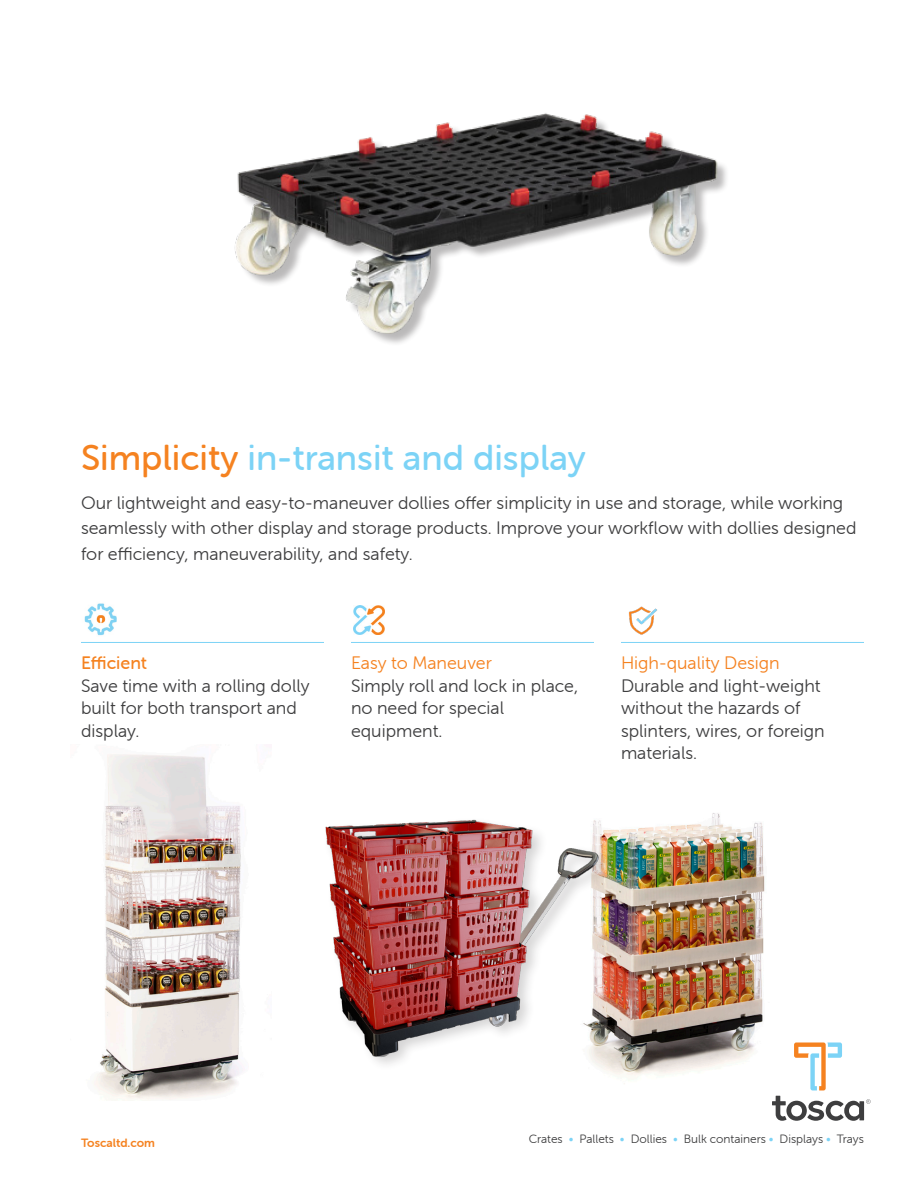
<style>
.page{position:relative;width:918px;height:1188px;background:#fff}
.page>*{position:absolute;margin:0;border:0;box-sizing:border-box;transform-origin:0 0}
.Big_headline{font:36px "Museo Sans Rounded 500";color:#7cd3f6}
.Intro_body_copy{font:18px/25.5px "Museo Sans Rounded 300";color:#3e3e3f}
.Benefit_body_copy{font:18px/22.5px "Museo Sans Rounded 300";color:#3e3e3f}
.Benefit_header{font:18px "Museo Sans Rounded 300";color:#f58220}
.Benefit_header-2{font:18px "Museo Sans Rounded 500";color:#f58220}
.t1{font:12px "Museo Sans Rounded 300";color:#3e3e3f}
.t2{font:12px "Museo Sans Rounded 700";color:#f58220}
.s1{color:#f58220}
.s2{color:#7cd3f6}
</style>
<div class="page">
<img style="left:234px;top:113px;width:492px;height:229px">
<svg style="left:794px;top:1042px;width:48px;height:48px"></svg>
<svg style="left:772px;top:1096px;width:99px;height:25px"></svg>
<hr style="left:621px;top:642px;width:243px;height:1px;background:#7cd3f6">
<hr style="left:351px;top:642px;width:243px;height:1px;background:#7cd3f6">
<hr style="left:81px;top:642px;width:243px;height:1px;background:#7cd3f6">
<img style="left:629px;top:606px;width:28px;height:29px">
<img style="left:84px;top:603px;width:33px;height:33px">
<img style="left:613px;top:813px;width:152px;height:271px">
<img style="left:94px;top:754px;width:147px;height:346px">
<img style="left:325px;top:819px;width:288px;height:254px">
<img style="left:354px;top:606px;width:31px;height:29px">
<p class="Big_headline" style="left:81px;top:437px;width:507px"><span class="s1">Simplicity</span> in-transit and display</p>
<p class="Intro_body_copy" style="left:81px;top:490px;width:777px">Our lightweight and easy-to-maneuver dollies offer simplicity in use and storage, while working seamlessly with other display and storage products. Improve your workflow with dollies designed for efficiency, maneuverability, and safety.</p>
<p class="Benefit_header-2" style="left:81px;top:653px;width:68px">Efficient</p>
<p class="Benefit_body_copy" style="left:81px;top:675px;width:230px">Save time with a rolling dolly built for both transport and display.</p>
<p class="Benefit_header" style="left:351px;top:654px;width:142px">Easy to Maneuver</p>
<p class="Benefit_body_copy" style="left:351px;top:675px;width:229px">Simply roll and lock in place, no need for special equipment.</p>
<p class="Benefit_header" style="left:621px;top:654px;width:160px">High-quality Design</p>
<p class="Benefit_body_copy" style="left:621px;top:675px;width:205px">Durable and light-weight without the hazards of splinters, wires, or foreign materials.</p>
<p class="t2" style="left:81px;top:1137px;width:76px">Toscaltd.com</p>
<p class="t1" style="left:529px;top:1132px;width:337px">Crates <span class="s2">•</span> Pallets <span class="s2">•</span> Dollies <span class="s2">•</span> Bulk containers <span class="s2">•</span> Displays <span class="s2">•</span> Trays</p>
</div>
